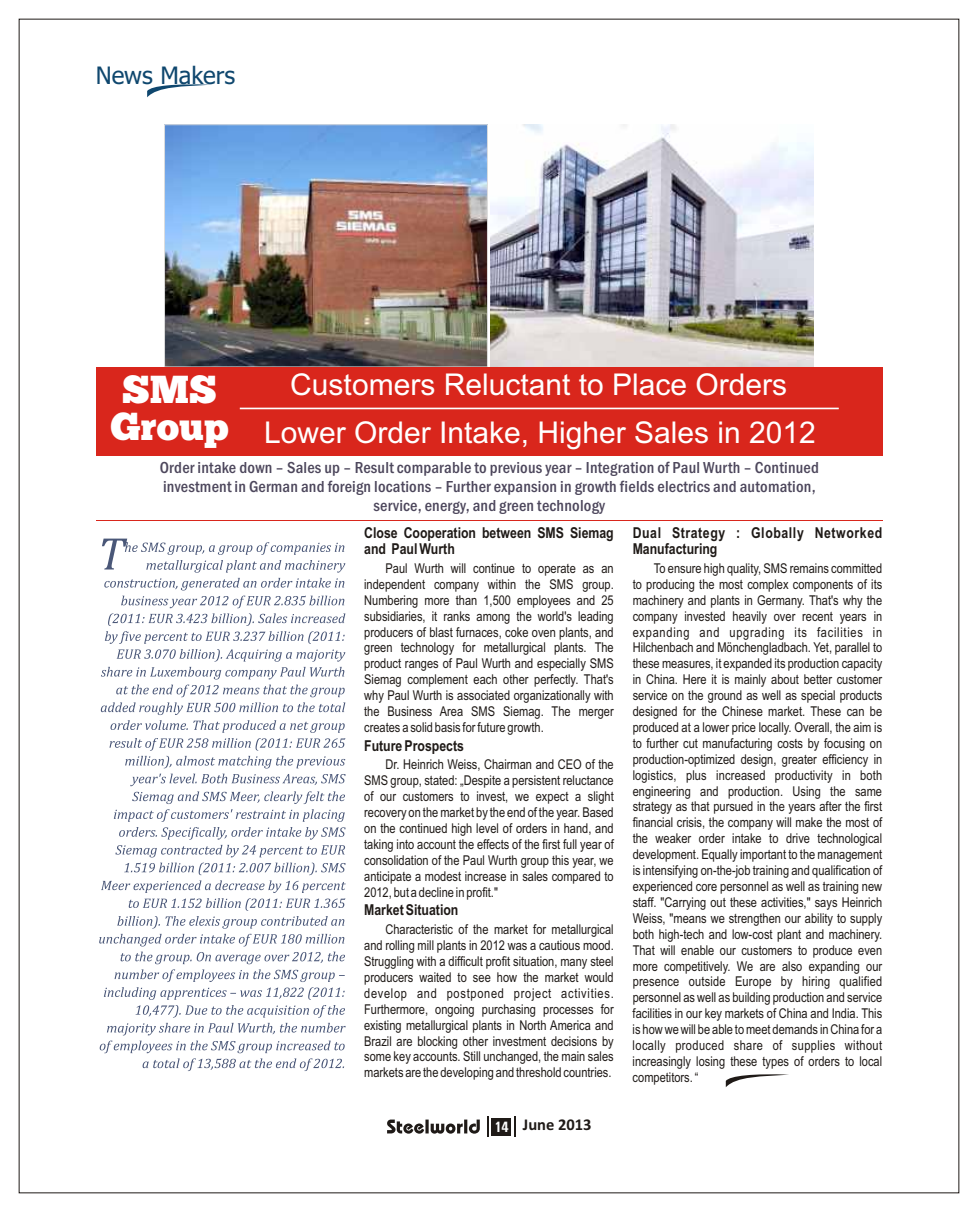
<style>
.page{position:relative;width:978px;height:1212px;background:#fff}
.page>*{position:absolute;margin:0;border:0;box-sizing:border-box;transform-origin:0 0}
.t1{font:39px/37.5px "Chunk Five";color:#fff;text-align:center}
.t2{font:30px/47.7px "Arial";color:#fff;text-align:center}
.t3{font:24px "Tahoma";color:#0f476e}
.t4{font:500 condensed 16.5px/18.8px "Franklin Gothic";letter-spacing:.015em;color:#4d475c;text-align:center}
.t5{font:700 16.5px "Calibri";color:#1f1a17}
.t6{font:700 15px/15.9px "Arial Narrow";color:#1f1a17}
.t7{font:700 15px/15.9px "Arial Narrow";letter-spacing:.04em;color:#1f1a17}
.t8{font:13.5px/15.9px "Arial Narrow";color:#1f1a17;text-align:justify}
.s1{font-family:"Univers Condensed";font-size:15px;color:#fff}
</style>
<div class="page">
<svg style="left:147px;top:84px;width:63px;height:13px"></svg>
<svg style="left:387px;top:1119px;width:93px;height:14px"></svg>
<hr style="left:487px;top:1116px;width:2px;height:21px;background:#1f1a17">
<div style="left:491px;top:1118px;width:20px;height:17px;background:#1f1a17"></div>
<hr style="left:514px;top:1116px;width:2px;height:21px;background:#1f1a17">
<img style="left:166px;top:127px;width:320px;height:238px">
<div style="left:164px;top:125px;width:324px;height:242px;border:1px solid #dedede"></div>
<img style="left:491px;top:125px;width:322px;height:242px">
<div style="left:96px;top:367px;width:786px;height:89px;background:#d9261c"></div>
<hr style="left:96px;top:520px;width:786px;height:1px;background:#d9261c">
<svg style="left:99px;top:539px;width:247px;height:532px"></svg>
<svg style="left:726px;top:1074px;width:63px;height:13px"></svg>
<svg style="left:240px;top:408px;width:599px;height:1px"></svg>
<h3 class="t3" style="left:96px;top:66px;width:141px">News Makers</h3>
<h1 class="t1" style="left:110px;top:374px;width:120px">SMS<br>Group</h1>
<h2 class="t2" style="left:264px;top:364px;width:553px">Customers Reluctant to Place Orders<br>Lower Order Intake, Higher Sales in 2012</h2>
<p class="t4" style="left:160px;top:460px;width:661px">Order intake down – Sales up – Result comparable to previous year – Integration of Paul Wurth – Continued investment in German and foreign locations – Further expansion in growth fields electrics and automation, service, energy, and green technology</p>
<p class="t6" style="left:364px;top:526px;width:251px">Close Cooperation between SMS Siemag and Paul Wurth</p>
<p class="t8" style="left:364px;top:561px;width:251px;text-indent:21px">Paul Wurth will continue to operate as an independent company within the SMS group.<br>Numbering more than 1,500 employees and 25 subsidiaries, it ranks among the world's leading producers of blast furnaces, coke oven plants, and green technology for metallurgical plants. The product ranges of Paul Wurth and especially SMS Siemag complement each other perfectly. That's why Paul Wurth is associated organizationally with the Business Area SMS Siemag. The merger creates a solid basis for future growth.</p>
<p class="t6" style="left:364px;top:739px;width:101px">Future Prospects</p>
<p class="t8" style="left:364px;top:758px;width:251px;text-indent:21px">Dr. Heinrich Weiss, Chairman and CEO of the SMS group, stated: „Despite a persistent reluctance of our customers to invest, we expect a slight recovery on the market by the end of the year. Based on the continued high level of orders in hand, and taking into account the effects of the first full year of consolidation of the Paul Wurth group this year, we anticipate a modest increase in sales compared to 2012, but a decline in profit."</p>
<p class="t6" style="left:364px;top:903px;width:96px">Market Situation</p>
<p class="t8" style="left:364px;top:923px;width:251px;text-indent:21px">Characteristic of the market for metallurgical and rolling mill plants in 2012 was a cautious mood.<br>Struggling with a difficult profit situation, many steel producers waited to see how the market would develop and postponed project activities.<br>Furthermore, ongoing purchasing processes for existing metallurgical plants in North America and Brazil are blocking other investment decisions by some key accounts. Still unchanged, the main sales markets are the developing and threshold countries.</p>
<p class="t7" style="left:633px;top:526px;width:251px">Dual Strategy : Globally Networked<br>Manufacturing</p>
<p class="t8" style="left:633px;top:561px;width:251px;text-indent:21px">To ensure high quality, SMS remains committed to producing the most complex components of its machinery and plants in Germany. That's why the company invested heavily over recent years in expanding and upgrading its facilities in Hilchenbach and Mönchengladbach. Yet, parallel to these measures, it expanded its production capacity in China. Here it is mainly about better customer service on the ground as well as special products designed for the Chinese market. These can be produced at a lower price locally. Overall, the aim is to further cut manufacturing costs by focusing on production-optimized design, greater efficiency in logistics, plus increased productivity in both engineering and production. Using the same strategy as that pursued in the years after the first financial crisis, the company will make the most of the weaker order intake to drive technological development. Equally important to the management is intensifying on-the-job training and qualification of experienced core personnel as well as training new staff. "Carrying out these activities," says Heinrich Weiss, "means we strengthen our ability to supply both high-tech and low-cost plant and machinery.<br>That will enable our customers to produce even more competitively. We are also expanding our presence outside Europe by hiring qualified personnel as well as building production and service facilities in our key markets of China and India. This is how we will be able to meet demands in China for a locally produced share of supplies without increasingly losing these types of orders to local competitors. “</p>
<p class="t5" style="left:494px;top:1118px;width:99px"><span class="s1">14</span> June 2013</p>
</div>
